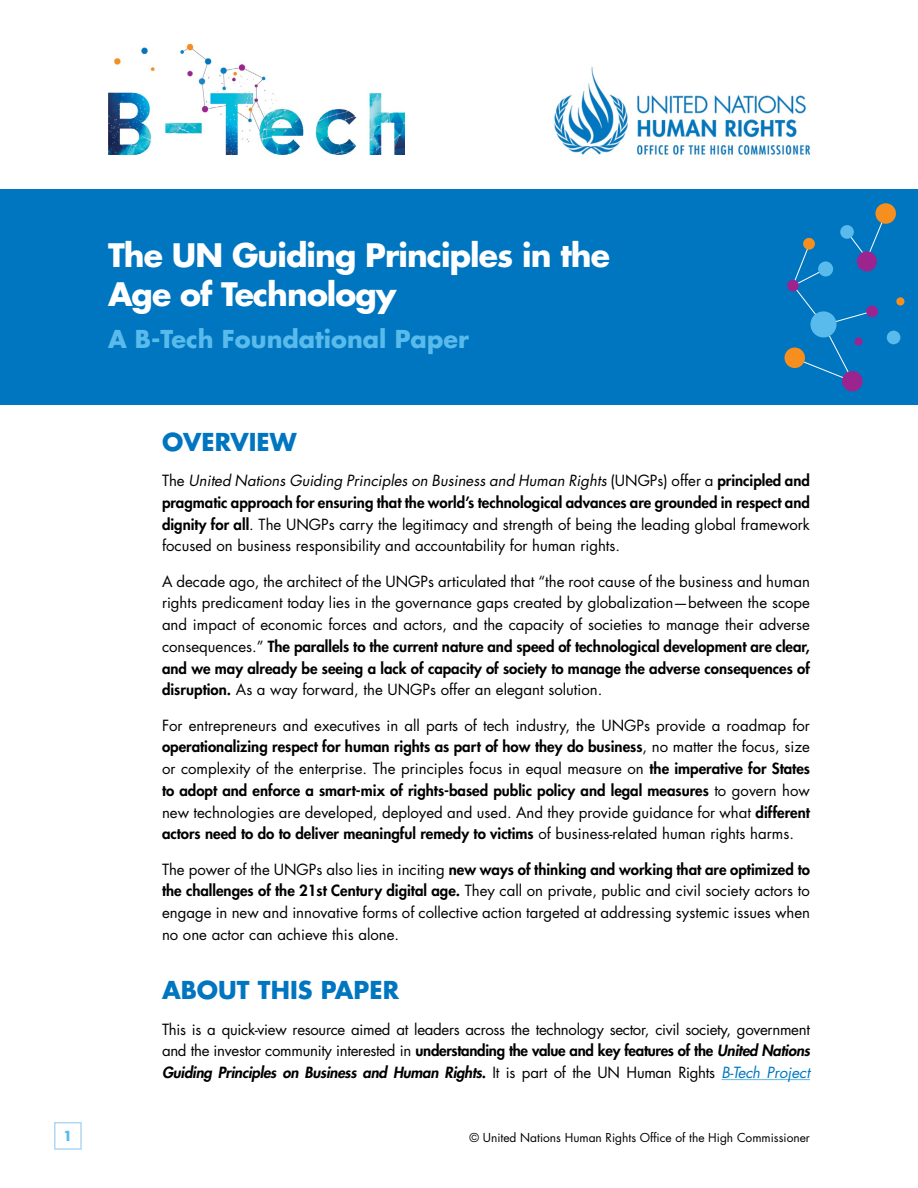
<style>
.page{position:relative;width:918px;height:1188px;background:#fff}
.page>*{position:absolute;margin:0;border:0;box-sizing:border-box;transform-origin:0 0}
.t1{font:700 31.5px/39px "Futura Std";letter-spacing:-.03em;color:#fff}
.t2{font:700 24px "Futura Std";color:#59bbeb}
.t3{font:700 24px "Futura Std";color:#0076c0}
.t4{font:15px/21.8px "Futura Std";color:#000;text-align:justify}
.t5{font:700 13.5px "Futura Std";color:#59bbeb}
.t6{font:12px "Futura Std";color:#000}
.s1{font-style:italic}
.s2{font-weight:800}
.s3{font-weight:800;font-style:italic}
.s4{font-style:italic;color:#0076c0}
</style>
<div class="page">
<img style="left:108px;top:44px;width:297px;height:111px">
<img style="left:554px;top:67px;width:257px;height:89px">
<div style="left:54px;top:1122px;width:28px;height:28px;border:2px solid #afd8f4"></div>
<div style="left:0;top:190px;width:918px;height:215px;background:#0076c0"></div>
<div style="left:887px;top:331px;width:13px;height:13px;background:#59bbeb;border-radius:50%"></div>
<svg style="left:896px;top:297px;width:9px;height:9px"></svg>
<div style="left:842px;top:371px;width:21px;height:20px;background:#9c248f;border-radius:50%"></div>
<div style="left:784px;top:348px;width:21px;height:20px;background:#f78f1e;border-radius:50%"></div>
<div style="left:787px;top:280px;width:12px;height:11px;background:#9c248f;border-radius:50%"></div>
<svg style="left:792px;top:223px;width:90px;height:159px"></svg>
<div style="left:857px;top:251px;width:20px;height:20px;background:#9c248f;border-radius:50%"></div>
<div style="left:875px;top:203px;width:21px;height:21px;background:#f78f1e;border-radius:50%"></div>
<div style="left:840px;top:225px;width:14px;height:14px;background:#59bbeb;border-radius:50%"></div>
<hr style="left:722px;top:1079px;width:88px;height:1px;background:#59bbeb">
<h1 class="t1" style="left:108px;top:235px;width:503px">The UN Guiding Principles in the<br>Age of Technology</h1>
<h2 class="t2" style="left:108px;top:323px;width:362px">A B-Tech Foundational Paper</h2>
<h2 class="t3" style="left:162px;top:426px;width:136px">OVERVIEW</h2>
<p class="t4" style="left:162px;top:470px;width:650px">The <span class="s1">United Nations Guiding Principles on Business and Human Rights</span> (UNGPs) offer a <span class="s2">principled and pragmatic approach for ensuring that the world’s technological advances are grounded in respect and dignity for all</span>. The UNGPs carry the legitimacy and strength of being the leading global framework focused on business responsibility and accountability for human rights.</p>
<p class="t4" style="left:162px;top:570px;width:650px">A decade ago, the architect of the UNGPs articulated that “the root cause of the business and human rights predicament today lies in the governance gaps created by globalization—between the scope and impact of economic forces and actors, and the capacity of societies to manage their adverse consequences.” <span class="s2">The parallels to the current nature and speed of technological development are clear, and we may already be seeing a lack of capacity of society to manage the adverse consequences of disruption.</span> As a way forward, the UNGPs offer an elegant solution.</p>
<p class="t4" style="left:162px;top:714px;width:650px">For entrepreneurs and executives in all parts of tech industry, the UNGPs provide a roadmap for <span class="s2">operationalizing respect for human rights as part of how they do business</span>, no matter the focus, size or complexity of the enterprise. The principles focus in equal measure on <span class="s2">the imperative for States to adopt and enforce a smart-mix of rights-based public policy and legal measures</span> to govern how new technologies are developed, deployed and used. And they provide guidance for what <span class="s2">different actors need to do to deliver meaningful remedy to victims</span> of business-related human rights harms.</p>
<p class="t4" style="left:162px;top:858px;width:650px">The power of the UNGPs also lies in inciting <span class="s2">new ways of thinking and working that are optimized to the challenges of the 21st Century digital age.</span> They call on private, public and civil society actors to engage in new and innovative forms of collective action targeted at addressing systemic issues when no one actor can achieve this alone.</p>
<h2 class="t3" style="left:162px;top:974px;width:239px">ABOUT THIS PAPER</h2>
<p class="t4" style="left:162px;top:1018px;width:650px">This is a quick-view resource aimed at leaders across the technology sector, civil society, government and the investor community interested in <span class="s2">understanding the value and key features of the</span> <span class="s3">United Nations Guiding Principles on Business and Human Rights</span><span class="s2">.</span> It is part of the UN Human Rights <span class="s4">B-Tech Project</span></p>
<p class="t5" style="left:63px;top:1127px;width:11px">1</p>
<p class="t6" style="left:470px;top:1130px;width:342px">© United Nations Human Rights Office of the High Commissioner</p>
</div>
